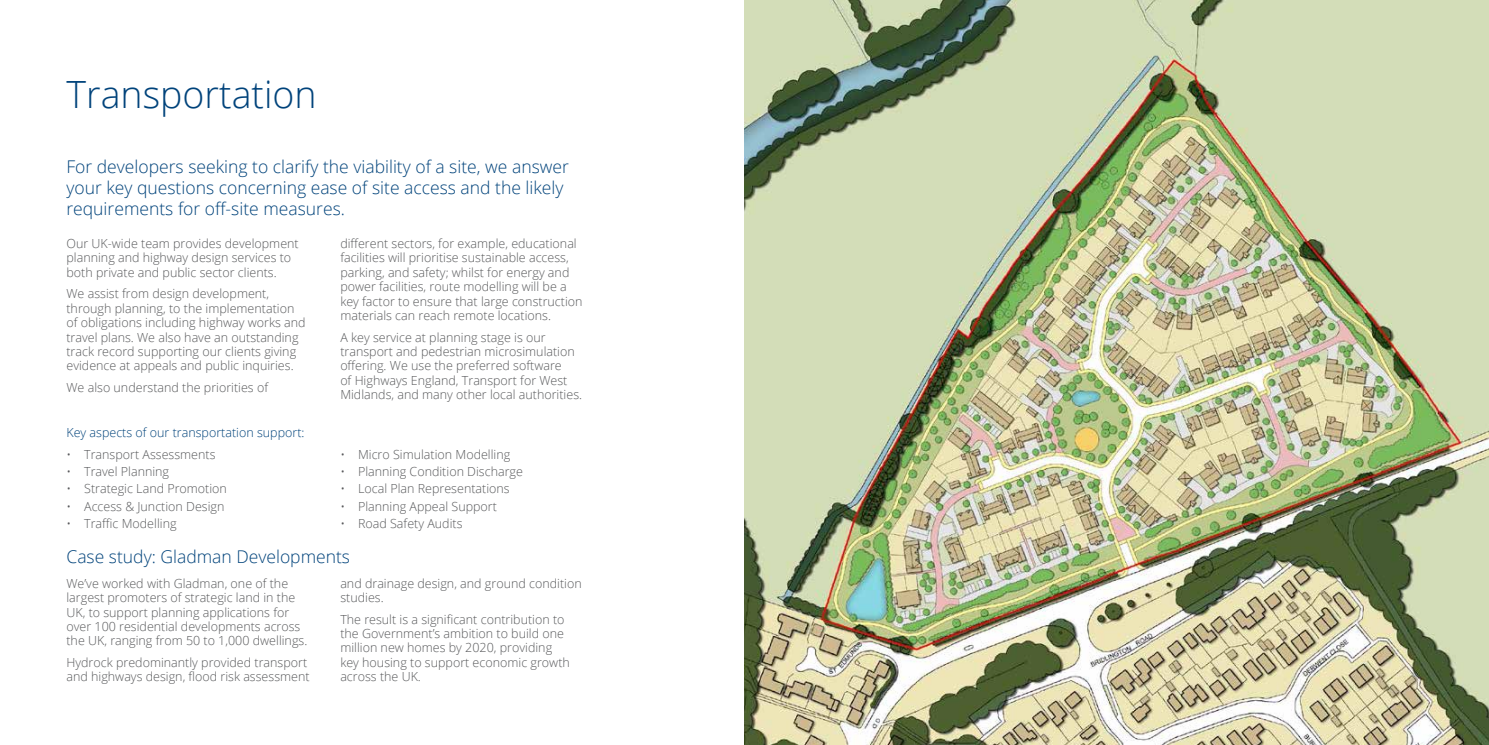
<style>
.page{position:relative;width:1489px;height:745px;background:#fff}
.page>*{position:absolute;margin:0;border:0;box-sizing:border-box;transform-origin:0 0}
.t1{font:300 37.5px "Open Sans";color:#00437b}
.t2{font:300 17.5px/21px "Open Sans";color:#00437b}
.t3{font:300 12.5px/14.4px "Open Sans";color:#58595b}
.t4{font:300 12.5px "Open Sans";color:#00437b}
</style>
<div class="page">
<img style="left:744px;top:0;width:744px;height:744px">
<h1 class="t1" style="left:66px;top:68px;width:252px">Transportation</h1>
<h2 class="t2" style="left:66px;top:156px;width:504px">For developers seeking to clarify the viability of a site, we answer your key questions concerning ease of site access and the likely requirements for off-site measures.</h2>
<p class="t3" style="left:66px;top:236px;width:234px">Our UK-wide team provides development planning and highway design services to both private and public sector clients.</p>
<p class="t3" style="left:66px;top:286px;width:240px">We assist from design development, through planning, to the implementation of obligations including highway works and travel plans. We also have an outstanding track record supporting our clients giving evidence at appeals and public inquiries.</p>
<p class="t3" style="left:66px;top:379px;width:203px">We also understand the priorities of</p>
<p class="t4" style="left:66px;top:424px;width:239px">Key aspects of our transportation support:</p>
<p class="t3" style="left:66px;top:446px;width:150px">• Transport Assessments</p>
<p class="t3" style="left:66px;top:463px;width:104px">• Travel Planning</p>
<p class="t3" style="left:66px;top:481px;width:162px">• Strategic Land Promotion</p>
<p class="t3" style="left:66px;top:498px;width:159px">• Access &amp; Junction Design</p>
<p class="t3" style="left:66px;top:515px;width:112px">• Traffic Modelling</p>
<p class="t3" style="left:340px;top:236px;width:244px">different sectors, for example, educational facilities will prioritise sustainable access, parking, and safety; whilst for energy and power facilities, route modelling will be a key factor to ensure that large construction materials can reach remote locations.</p>
<p class="t3" style="left:340px;top:329px;width:243px">A key service at planning stage is our transport and pedestrian microsimulation offering. We use the preferred software<br>of Highways England, Transport for West Midlands, and many other local authorities.</p>
<p class="t3" style="left:340px;top:446px;width:171px">• Micro Simulation Modelling</p>
<p class="t3" style="left:340px;top:464px;width:184px">• Planning Condition Discharge</p>
<p class="t3" style="left:340px;top:481px;width:171px">• Local Plan Representations</p>
<p class="t3" style="left:340px;top:498px;width:158px">• Planning Appeal Support</p>
<p class="t3" style="left:340px;top:515px;width:124px">• Road Safety Audits</p>
<h2 class="t2" style="left:66px;top:545px;width:285px">Case study: Gladman Developments</h2>
<p class="t3" style="left:66px;top:575px;width:242px">We’ve worked with Gladman, one of the largest promoters of strategic land in the UK, to support planning applications for over 100 residential developments across the UK, ranging from 50 to 1,000 dwellings.</p>
<p class="t3" style="left:66px;top:654px;width:245px">Hydrock predominantly provided transport and highways design, flood risk assessment</p>
<p class="t3" style="left:340px;top:575px;width:243px">and drainage design, and ground condition studies.</p>
<p class="t3" style="left:340px;top:611px;width:231px">The result is a significant contribution to the Government’s ambition to build one million new homes by 2020, providing key housing to support economic growth across the UK.</p>
</div>
